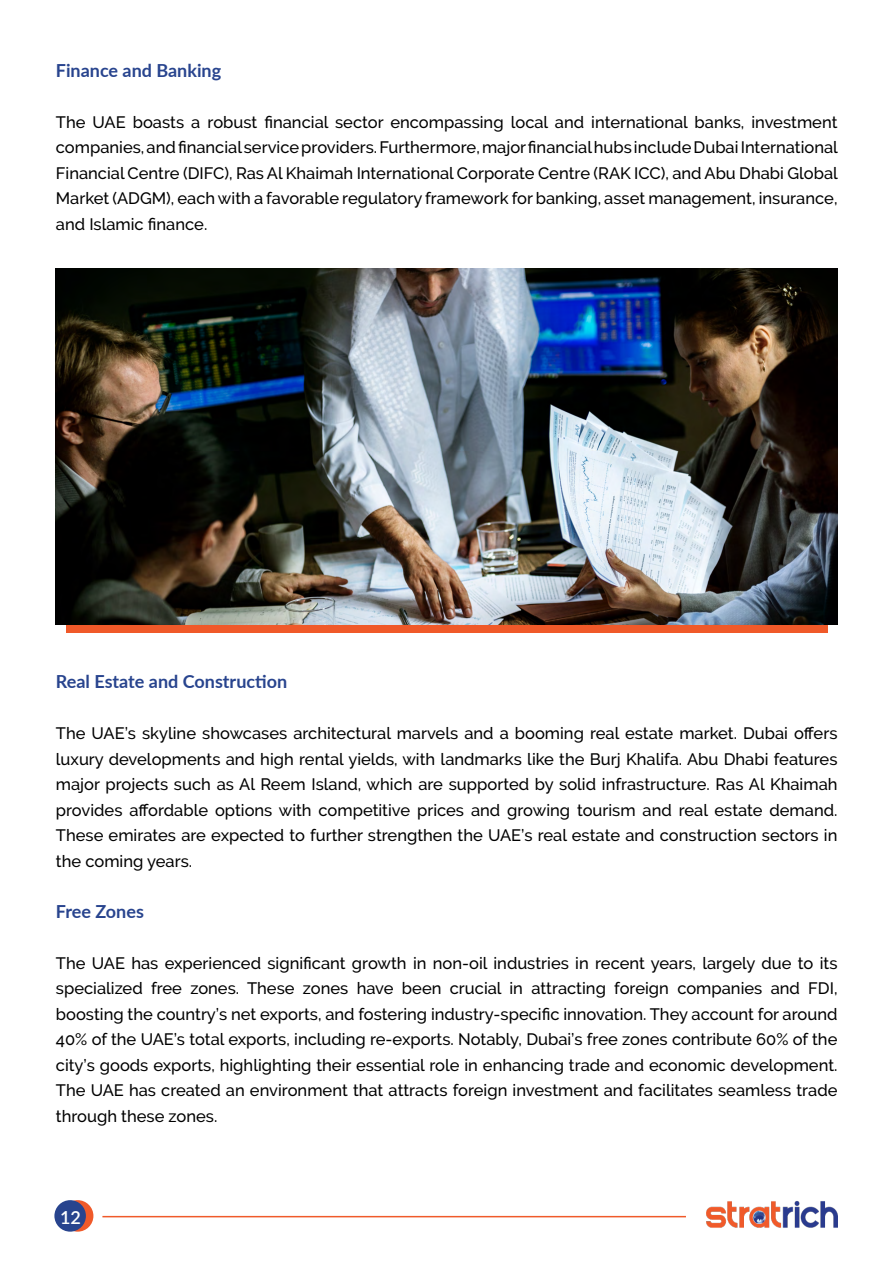
<style>
.page{position:relative;width:893px;height:1263px;background:#fff}
.page>*{position:absolute;margin:0;border:0;box-sizing:border-box;transform-origin:0 0}
.t1{font:700 18px "Lato";color:#28448e}
.t2{font:600 18px "Lato";color:#fff}
.t3{font:500 16.5px/25.5px "Raleway";color:#000;text-align:justify}
</style>
<div class="page">
<div style="left:62px;top:1200px;width:31px;height:32px;background:#f05a2a;border-radius:50%"></div>
<div style="left:54px;top:1200px;width:32px;height:32px;background:#28448e;border-radius:50%"></div>
<hr style="left:102px;top:1216px;width:584px;height:1px;background:#f05a2a">
<img style="left:706px;top:1201px;width:132px;height:27px">
<div style="left:66px;top:610px;width:761px;height:23px;background:#f05929"></div>
<img style="left:56px;top:268px;width:781px;height:357px">
<p class="t1" style="left:56px;top:57px;width:167px">Finance and Banking</p>
<p class="t3" style="left:56px;top:109px;width:784px">The UAE boasts a robust financial sector encompassing local and international banks, investment companies, and financial service providers. Furthermore, major financial hubs include Dubai International Financial Centre (DIFC), Ras Al Khaimah International Corporate Centre (RAK ICC), and Abu Dhabi Global Market (ADGM), each with a favorable regulatory framework for banking, asset management, insurance, and Islamic finance.</p>
<p class="t1" style="left:56px;top:668px;width:233px">Real Estate and Construction</p>
<p class="t3" style="left:56px;top:720px;width:783px">The UAE’s skyline showcases architectural marvels and a booming real estate market. Dubai offers luxury developments and high rental yields, with landmarks like the Burj Khalifa. Abu Dhabi features major projects such as Al Reem Island, which are supported by solid infrastructure. Ras Al Khaimah provides affordable options with competitive prices and growing tourism and real estate demand.<br>These emirates are expected to further strengthen the UAE’s real estate and construction sectors in the coming years.</p>
<p class="t1" style="left:56px;top:898px;width:90px">Free Zones</p>
<p class="t3" style="left:56px;top:950px;width:783px">The UAE has experienced significant growth in non-oil industries in recent years, largely due to its specialized free zones. These zones have been crucial in attracting foreign companies and FDI, boosting the country’s net exports, and fostering industry-specific innovation. They account for around 40% of the UAE’s total exports, including re-exports. Notably, Dubai’s free zones contribute 60% of the city’s goods exports, highlighting their essential role in enhancing trade and economic development.<br>The UAE has created an environment that attracts foreign investment and facilitates seamless trade through these zones.</p>
<p class="t2" style="left:60px;top:1204px;width:22px">12</p>
</div>
